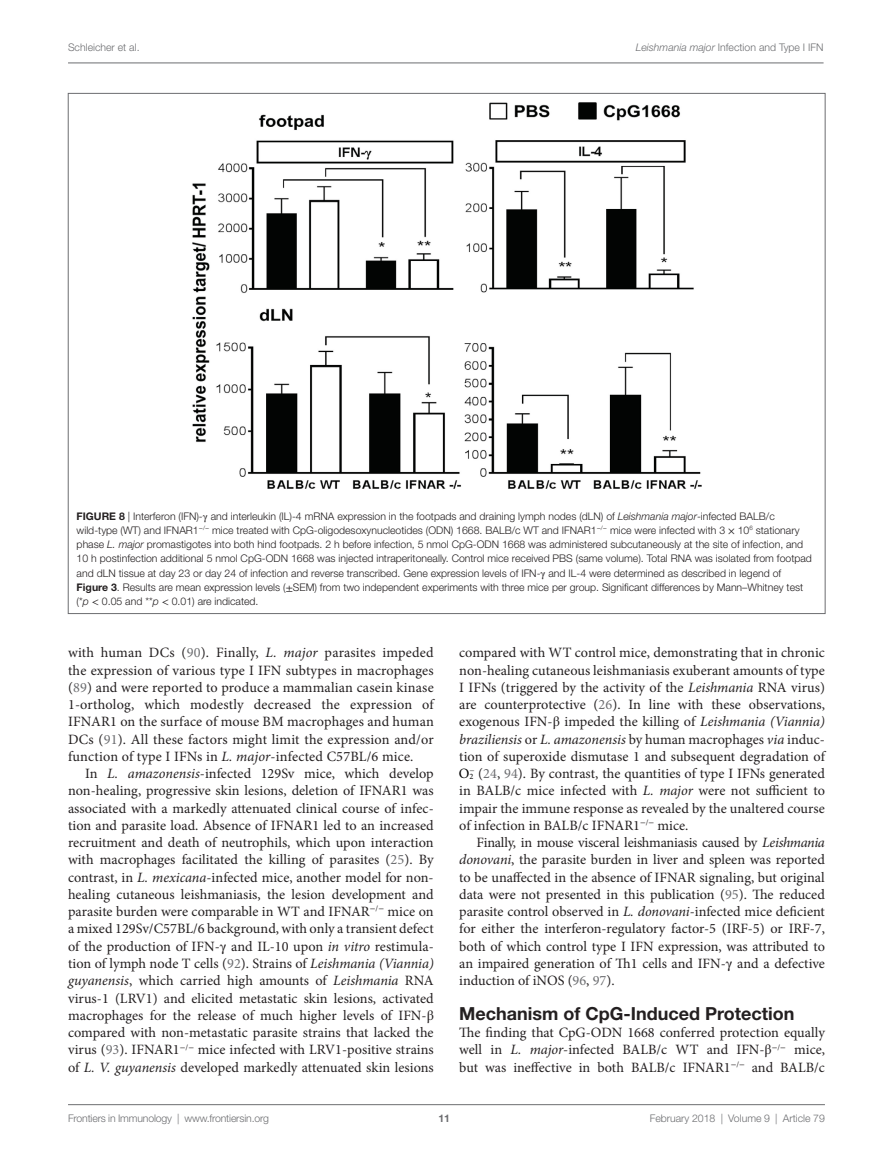
<style>
.page{position:relative;width:893px;height:1170px;background:#fff}
.page>*{position:absolute;margin:0;border:0;box-sizing:border-box;transform-origin:0 0}
.t1{font:700 18px "Helvetica Neue LT Std";color:#231f20}
.t2{font:14.25px/17.2px "Minion Pro";color:#231f20;text-align:justify}
.t3{font:300 10.5px/14.2px "Helvetica Neue LT Std";color:#231f20}
.t4{font:300 10.5px "Helvetica Neue LT Std";color:#6c6d70}
.t5{font:700 10.5px "Helvetica Neue LT Std";color:#6c6d70}
.s1{font-style:italic}
.s2{font-weight:700}
.s3{font-family:"STIX General";font-weight:400}
.s4{color:#6c6d70}
.s5{font-family:"STIX General"}
.s6{color:#000}
</style>
<div class="page">
<img style="left:192px;top:102px;width:510px;height:387px">
<hr style="left:68px;top:1104px;width:757px;height:1px;background:#6c6d70">
<hr style="left:68px;top:63px;width:755px;height:1px;background:#6c6d70">
<p class="t4" style="left:68px;top:41px;width:73px">Schleicher et al.</p>
<p class="t4" style="left:636px;top:41px;width:189px"><span class="s1">Leishmania major</span> Infection and Type I IFN</p>
<p class="t3" style="left:77px;top:508px;width:737px"><span class="s2">FIG URE 8</span> | Interferon (IFN)-<span class="s3">γ</span> and interleukin (IL)-4 mRNA expression in the footpads and draining lymph nodes (dLN) of <span class="s1">Leishmania major</span>-infected BALB/c wild-type (WT) and IFNAR1<sup>−</sup><sup>/</sup><sup>−</sup> mice treated with CpG-oligodesoxynucleotides (ODN) 1668. BALB/c WT and IFNAR1<sup>−</sup><sup>/</sup><sup>−</sup> mice were infected with 3 <span class="s3">×</span> 10<sup>6</sup> stationary phase <span class="s1">L. major</span> promastigotes into both hind footpads. 2 h before infection, 5 nmol CpG-ODN 1668 was administered subcutaneously at the site of infection, and 10 h postinfection additional 5 nmol CpG-ODN 1668 was injected intraperitoneally. Control mice received PBS (same volume). Total RNA was isolated from footpad and dLN tissue at day 23 or day 24 of infection and reverse transcribed. Gene expression levels of IFN-<span class="s3">γ</span> and IL-4 were determined as described in legend of <span class="s2">Figure 3</span>. Results are mean expression levels (<span class="s3">±</span>SEM) from two independent experiments with three mice per group. Significant differences by Mann–Whitney test (*<span class="s1">p</span> <span class="s3">&lt;</span> 0.05 and **<span class="s1">p</span> <span class="s3">&lt;</span> 0.01) are indicated.</p>
<p class="t2" style="left:68px;top:644px;width:367px">with human DCs (<span class="s4">90</span>). Finally, <span class="s1">L. major</span> parasites impeded the expression of various type I IFN subtypes in macrophages (<span class="s4">89</span>) and were reported to produce a mammalian casein kinase 1-ortholog, which modestly decreased the expression of IFNAR1 on the surface of mouse BM macrophages and human DCs (<span class="s4">91</span>). All these factors might limit the expression and/or function of type I IFNs in <span class="s1">L. major</span>-infected C57BL/6 mice.</p>
<p class="t2" style="left:68px;top:765px;width:367px;text-indent:17px">In <span class="s1">L. amazonensis</span>-infected 129Sv mice, which develop non-healing, progressive skin lesions, deletion of IFNAR1 was associated with a markedly attenuated clinical course of infec&shy;tion and parasite load. Absence of IFNAR1 led to an increased recruitment and death of neutrophils, which upon interaction with macrophages facilitated the killing of parasites (<span class="s4">25</span>). By contrast, in <span class="s1">L. mexicana</span>-infected mice, another model for non&shy;healing cutaneous leishmaniasis, the lesion development and parasite burden were comparable in WT and IFNAR<sup>−</sup><sup>/</sup><sup>−</sup> mice on a mixed 129Sv/C57BL/6 background, with only a transient defect of the production of IFN-<span class="s5">γ</span> and IL-10 upon <span class="s1">in vitro</span> restimula&shy;tion of lymph node T cells (<span class="s4">92</span>). Strains of <span class="s1">Leishmania (Viannia) guyanensis</span>, which carried high amounts of <span class="s1">Leishmania</span> RNA virus-1 (LRV1) and elicited metastatic skin lesions, activated macrophages for the release of much higher levels of IFN-<span class="s5">β </span>compared with non-metastatic parasite strains that lacked the virus (<span class="s4">93</span>). IFNAR1<sup>−</sup><sup>/</sup><sup>−</sup> mice infected with LRV1-positive strains of <span class="s1">L. V. guyanensis</span> developed markedly attenuated skin lesions</p>
<p class="t2" style="left:459px;top:644px;width:368px">compared with WT control mice, demonstrating that in chronic non-healing cutaneous leishmaniasis exuberant amounts of type I IFNs (triggered by the activity of the <span class="s1">Leishmania</span> RNA virus) are counterprotective (<span class="s4">26</span>). In line with these observations, exogenous IFN-<span class="s5">β</span> impeded the killing of <span class="s1">Leishmania (Viannia) braziliensis</span> or <span class="s1">L. amazonensis</span> by human macrophages <span class="s1">via</span> induc&shy;tion of superoxide dismutase 1 and subsequent degradation of <span class="s6">O</span><sub>2</sub></p>
<p class="t2" style="left:459px;top:765px;width:367px;text-indent:11px"><sup>−</sup> (<span class="s4">24</span>, <span class="s4">94</span>). By contrast, the quantities of type I IFNs generated in BALB/c mice infected with <span class="s1">L. major</span> were not sufficient to impair the immune response as revealed by the unaltered course of infection in BALB/c IFNAR1<sup>−</sup><sup>/</sup><sup>−</sup> mice.</p>
<p class="t2" style="left:459px;top:834px;width:367px;text-indent:17px">Finally, in mouse visceral leishmaniasis caused by <span class="s1">Leishmania donovani</span>, the parasite burden in liver and spleen was reported to be unaffected in the absence of IFNAR signaling, but original data were not presented in this publication (<span class="s4">95</span>). The reduced parasite control observed in <span class="s1">L. donovani</span>-infected mice deficient for either the interferon-regulatory factor-5 (IRF-5) or IRF-7, both of which control type I IFN expression, was attributed to an impaired generation of Th1 cells and IFN-<span class="s5">γ</span> and a defective induction of iNOS (<span class="s4">96</span>, <span class="s4">97</span>).</p>
<p class="t1" style="left:459px;top:1002px;width:337px">Mechanism of CpG-Induced Protection</p>
<p class="t2" style="left:459px;top:1023px;width:367px">The finding that CpG-ODN 1668 conferred protection equally well in <span class="s1">L. major</span>-infected BALB/c WT and IFN-<span class="s5">β</span><sup>−</sup><sup>/</sup><sup>−</sup> mice, but was ineffective in both BALB/c IFNAR1<sup>−</sup><sup>/</sup><sup>−</sup> and BALB/c</p>
<p class="t4" style="left:68px;top:1111px;width:203px">Frontiers in Immunology | www.frontiersin.org</p>
<p class="t4" style="left:650px;top:1111px;width:177px">February 2018 | Volume 9 | Article 79</p>
<p class="t5" style="left:439px;top:1111px;width:13px">11</p>
</div>
